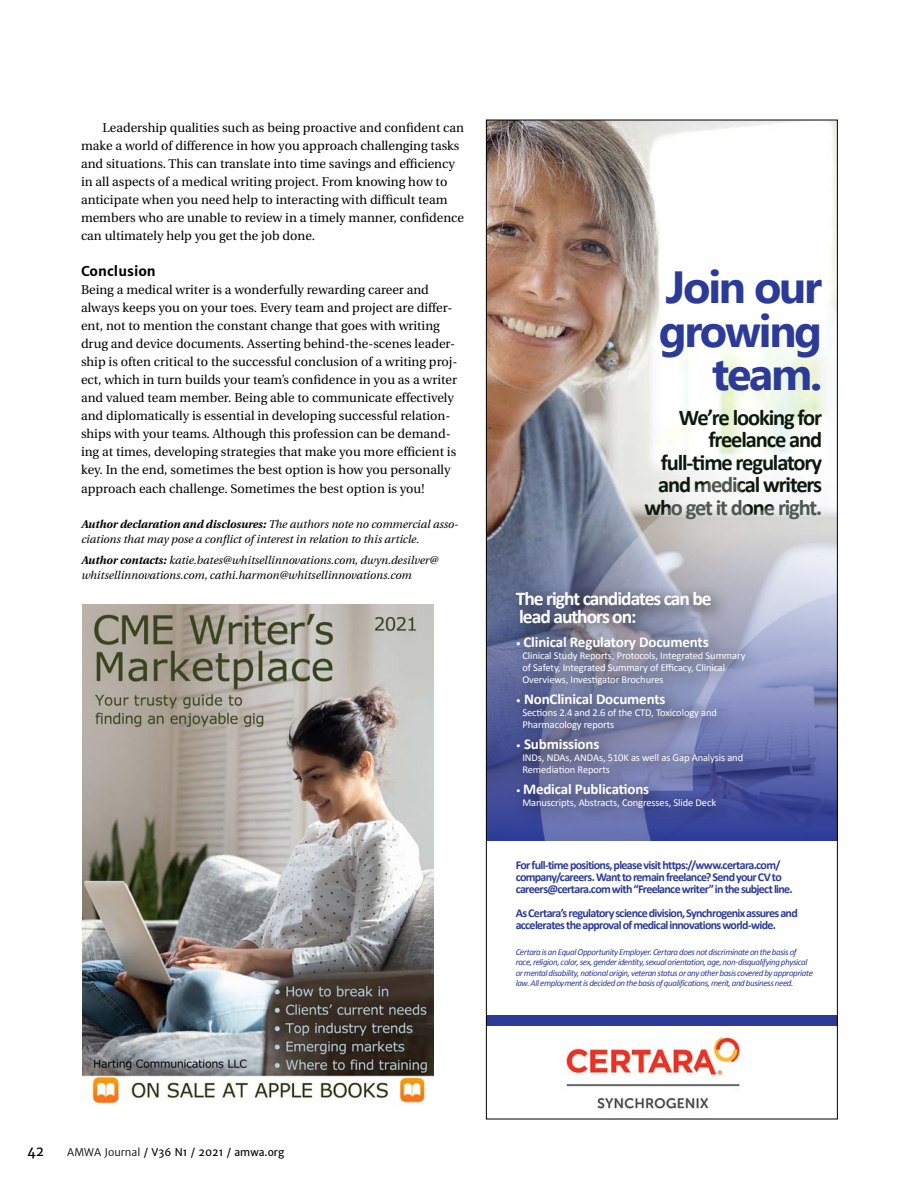
<style>
.page{position:relative;width:918px;height:1188px;background:#fff}
.page>*{position:absolute;margin:0;border:0;box-sizing:border-box;transform-origin:0 0}
.t1{font:700 45px/43.2px "Segoe UI";letter-spacing:-.05em;color:#2c3b97;text-align:right}
.t2{font:700 22.5px/22.5px "Calibri";letter-spacing:-.05em;color:#0d190d;text-align:right}
.t3{font:700 19.5px/18px "Calibri";letter-spacing:-.05em;color:#fff}
.t4{font:700 15px "Calibri";letter-spacing:-.01em;color:#fff}
.t5{font:700 13.5px "Merriweather Sans";color:#000}
.t6{font:13.5px "Merriweather Sans";color:#000}
.t7{font:12.75px/18px "Utopia";color:#000}
.t8{font:700 12px/12px "Calibri";letter-spacing:-.055em;color:#2c3b97}
.t9{font:italic 11.25px/15px "Utopia";color:#000}
.t10{font:10.5px/12px "Calibri";letter-spacing:-.01em;color:#fff}
.t11{font:10.5px "Merriweather Sans";color:#000}
.t12{font:italic 9px/10.5px "Calibri";letter-spacing:-.04em;color:#2c3b97}
.s1{font-weight:700}
.s2{font-weight:400;font-size:10.5px}
.s3{font-weight:300;font-size:10.5px}
.s4{font-style:inherit}
</style>
<div class="page">
<img style="left:488px;top:122px;width:348px;height:413px">
<div style="left:486px;top:1015px;width:351px;height:11px;background:#2c3b97"></div>
<svg style="left:488px;top:535px;width:13px;height:306px;background:#505c92"></svg>
<img style="left:501px;top:452px;width:335px;height:389px">
<div style="left:507px;top:582px;width:257px;height:244px;background:#000;opacity:.75"></div>
<img style="left:565px;top:1028px;width:176px;height:81px">
<img style="left:82px;top:605px;width:351px;height:500px">
<p class="t7" style="left:81px;top:119px;width:385px;text-indent:22px">Leadership qualities such as being proactive and confident can make a world of difference in how you approach challenging tasks and situations. This can translate into time savings and efficiency in all aspects of a medical writing project. From knowing how to anticipate when you need help to interacting with difficult team members who are unable to review in a timely manner, confidence can ultimately help you get the job done.</p>
<p class="t5" style="left:81px;top:262px;width:76px">Conclusion</p>
<p class="t7" style="left:81px;top:281px;width:378px">Being a medical writer is a wonderfully rewarding career and always keeps you on your toes. Every team and project are differ&shy;ent, not to mention the constant change that goes with writing drug and device documents. Asserting behind-the-scenes leader&shy;ship is often critical to the successful conclusion of a writing proj&shy;ect, which in turn builds your team’s confidence in you as a writer and valued team member. Being able to communicate effectively and diplomatically is essential in developing successful relation&shy;ships with your teams. Although this profession can be demand&shy;ing at times, developing strategies that make you more efficient is key. In the end, sometimes the best option is how you personally</p>
<p class="t7" style="left:81px;top:480px;width:345px">approach each challenge. Sometimes the best option is you!</p>
<p class="t9" style="left:81px;top:516px;width:379px"><span class="s1">Author declaration and disclosures:</span> The authors note no commercial asso&shy;ciations that may pose a conflict of interest in relation to this article.</p>
<p class="t9" style="left:81px;top:553px;width:359px"><span class="s1">Author contacts:</span> katie.bates@whitsellinnovations.com, dwyn.desilver@ whitsellinnovations.com, cathi.harmon@whitsellinnovations.com</p>
<h1 class="t1" style="left:659px;top:266px;width:165px">Join our growing team.</h1>
<h2 class="t2" style="left:644px;top:406px;width:179px">We’re looking for freelance and full-time regulatory and medical writers who get it done right.</h2>
<h3 class="t3" style="left:516px;top:590px;width:198px">The right candidates can be lead authors on:</h3>
<p class="t4" style="left:516px;top:632px;width:194px"><span class="s2">•</span> Clinical Regulatory Documents</p>
<p class="t10" style="left:522px;top:649px;width:225px">Clinical Study Reports, Protocols, Integrated Summary of Safety, Integrated Summary of Efficacy, Clinical<br>Overviews, Investigator Brochures</p>
<p class="t4" style="left:516px;top:689px;width:151px"><span class="s2">•</span> NonClinical Documents</p>
<p class="t10" style="left:522px;top:706px;width:196px">Sections 2.4 and 2.6 of the CTD, Toxicology and<br>Pharmacology reports</p>
<p class="t4" style="left:516px;top:734px;width:85px"><span class="s3">•</span> Submissions</p>
<p class="t10" style="left:522px;top:751px;width:222px">INDs, NDAs, ANDAs, 510K as well as Gap Analysis and<br>Remediation Reports</p>
<p class="t4" style="left:516px;top:779px;width:135px"><span class="s3">•</span> Medical Publications</p>
<p class="t10" style="left:522px;top:796px;width:195px">Manuscripts, Abstracts, Congresses, Slide Deck</p>
<p class="t8" style="left:516px;top:859px;width:279px">For full-time positions, please visit https://www.certara.com/ company/careers. Want to remain freelance? Send your CV to careers@certara.com with “Freelance writer” in the subject line.</p>
<p class="t8" style="left:516px;top:907px;width:284px">As Certara’s regulatory science division, Synchrogenix assures and accelerates the approval of medical innovations world-wide.</p>
<p class="t12" style="left:516px;top:946px;width:299px">Certara is an Equal Opportunity Employer. Certara does not discriminate on the basis of race, religion, color, sex, gender identity, sexual orientation, age, non-disqualifying physical or mental disability, national origin, veteran status or any other basis covered by appropriate law. All employment is decided on the basis of qualifications, merit, and business need.</p>
<p class="t6" style="left:27px;top:1143px;width:19px">42</p>
<p class="t11" style="left:67px;top:1146px;width:219px"><span class="s4">AMWA Journal</span> / V36 N1 / 2021 / amwa.org</p>
</div>
